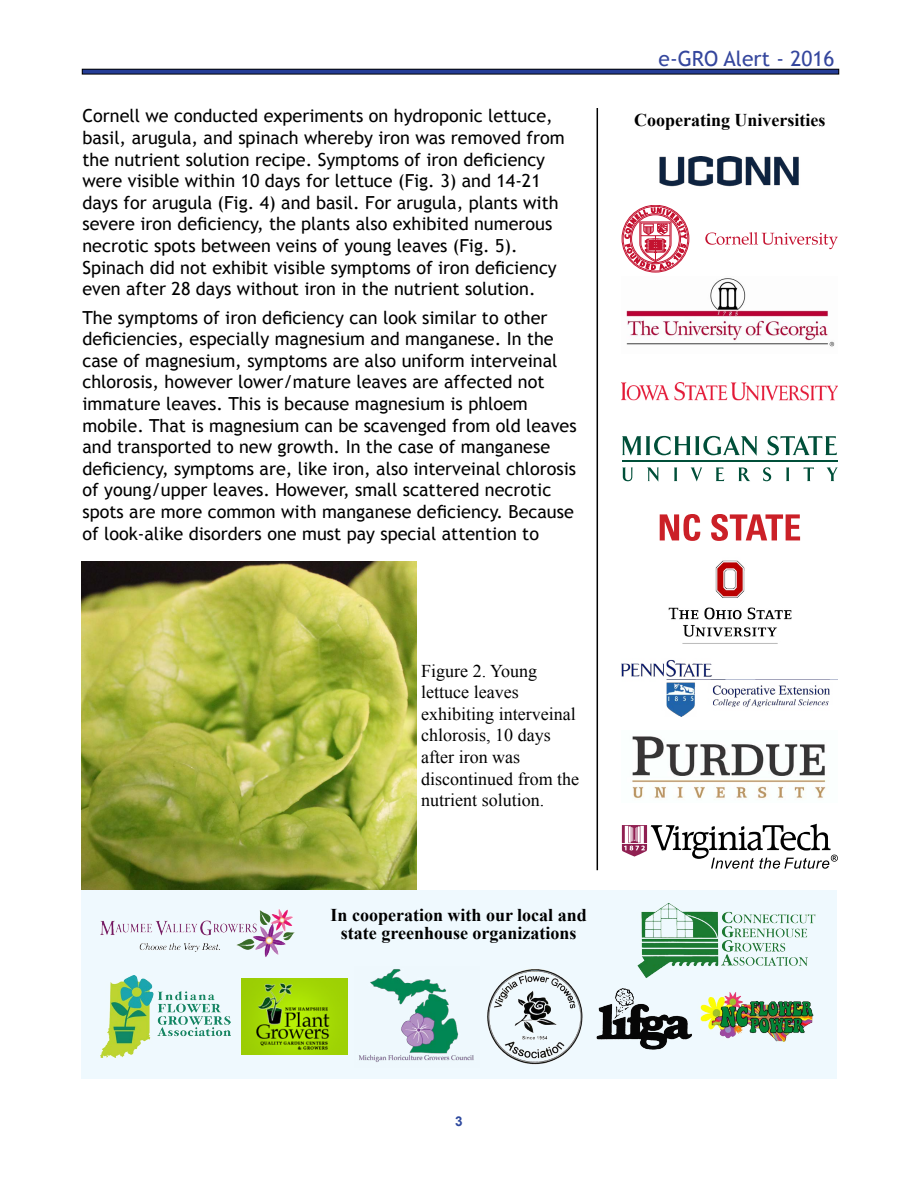
<style>
.page{position:relative;width:918px;height:1188px;background:#fff}
.page>*{position:absolute;margin:0;border:0;box-sizing:border-box;transform-origin:0 0}
.t1{font:21px "Trebuchet MS";color:#34469d}
.t2{font:18px/21.6px "Trebuchet MS";color:#000}
.t3{font:18px/21.6px "Times New Roman";color:#000}
.t4{font:700 18px/18px "Times New Roman";color:#000;text-align:center}
.t5{font:700 13.5px "Arial";color:#2e499e}
</style>
<div class="page">
<div style="left:82px;top:69px;width:757px;height:5px;background:#253d96"></div>
<div style="left:82px;top:69px;width:757px;height:5px;border:1px solid #000"></div>
<img style="left:632px;top:736px;width:194px;height:64px">
<svg style="left:622px;top:468px;width:11px;height:13px"></svg>
<svg style="left:647px;top:468px;width:12px;height:14px"></svg>
<svg style="left:674px;top:468px;width:3px;height:13px"></svg>
<svg style="left:691px;top:468px;width:11px;height:14px"></svg>
<svg style="left:716px;top:468px;width:8px;height:13px"></svg>
<svg style="left:738px;top:468px;width:12px;height:13px"></svg>
<svg style="left:763px;top:467px;width:8px;height:14px"></svg>
<svg style="left:786px;top:468px;width:3px;height:13px"></svg>
<svg style="left:804px;top:468px;width:10px;height:13px"></svg>
<svg style="left:827px;top:468px;width:10px;height:13px"></svg>
<svg style="left:622px;top:436px;width:135px;height:20px"></svg>
<svg style="left:768px;top:436px;width:69px;height:19px"></svg>
<hr style="left:622px;top:460px;width:216px;height:1px;background:#004f39">
<img style="left:660px;top:157px;width:139px;height:30px">
<img style="left:668px;top:560px;width:124px;height:84px">
<svg style="left:660px;top:514px;width:40px;height:27px"></svg>
<svg style="left:711px;top:514px;width:89px;height:27px"></svg>
<img style="left:622px;top:382px;width:216px;height:18px">
<img style="left:626px;top:278px;width:209px;height:69px">
<svg style="left:622px;top:824px;width:216px;height:45px"></svg>
<svg style="left:622px;top:205px;width:67px;height:67px"></svg>
<svg style="left:705px;top:232px;width:133px;height:17px"></svg>
<hr style="left:597px;top:108px;width:1px;height:762px;background:#000">
<div style="left:81px;top:890px;width:755px;height:188px;background:#eff9fe"></div>
<img style="left:359px;top:969px;width:115px;height:93px">
<img style="left:701px;top:992px;width:113px;height:50px">
<img style="left:242px;top:979px;width:105px;height:76px">
<img style="left:487px;top:969px;width:96px;height:96px">
<img style="left:101px;top:975px;width:129px;height:83px">
<img style="left:637px;top:903px;width:179px;height:72px">
<img style="left:101px;top:909px;width:194px;height:48px">
<img style="left:596px;top:975px;width:105px;height:75px">
<img style="left:622px;top:659px;width:216px;height:58px">
<img style="left:81px;top:562px;width:336px;height:328px">
<p class="t2" style="left:82px;top:105px;width:484px">Cornell we conducted experiments on hydroponic lettuce, basil, arugula, and spinach whereby iron was removed from the nutrient solution recipe. Symptoms of iron deficiency were visible within 10 days for lettuce (Fig. 3) and 14-21 days for arugula (Fig. 4) and basil. For arugula, plants with severe iron deficiency, the plants also exhibited numerous necrotic spots between veins of young leaves (Fig. 5).<br>Spinach did not exhibit visible symptoms of iron deficiency even after 28 days without iron in the nutrient solution.</p>
<p class="t2" style="left:82px;top:307px;width:496px">The symptoms of iron deficiency can look similar to other deficiencies, especially magnesium and manganese. In the case of magnesium, symptoms are also uniform interveinal chlorosis, however lower/mature leaves are affected not immature leaves. This is because magnesium is phloem mobile. That is magnesium can be scavenged from old leaves and transported to new growth. In the case of manganese deficiency, symptoms are, like iron, also interveinal chlorosis of young/upper leaves. However, small scattered necrotic spots are more common with manganese deficiency. Because of look-alike disorders one must pay special attention to</p>
<p class="t3" style="left:421px;top:660px;width:159px">Figure 2. Young lettuce leaves exhibiting interveinal chlorosis, 10 days after iron was discontinued from the nutrient solution.</p>
<p class="t4" style="left:331px;top:905px;width:258px">In cooperation with our local and state greenhouse organizations</p>
<p class="t1" style="left:659px;top:46px;width:177px">e-GRO Alert - 2016</p>
<p class="t4" style="left:634px;top:110px;width:193px">Cooperating Universities</p>
<p class="t5" style="left:455px;top:1112px;width:9px">3</p>
</div>
